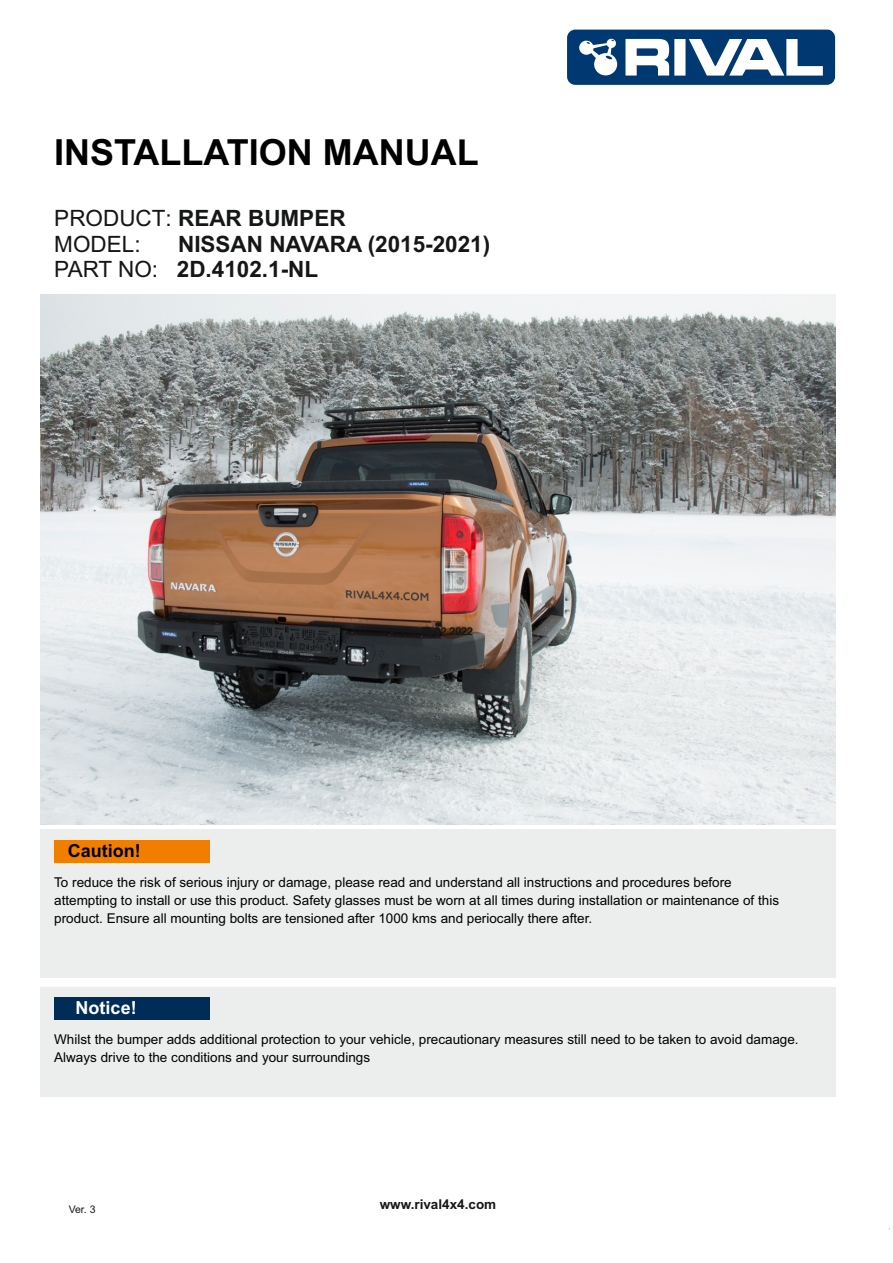
<style>
.page{position:relative;width:893px;height:1263px;background:#fff}
.page>*{position:absolute;margin:0;border:0;box-sizing:border-box;transform-origin:0 0}
.t1{font:700 36px "Arial";color:#000}
.t2{font:700 22.5px/25.5px "Arial";color:#151616}
.t3{font:22.5px/25.5px "Arial";color:#151616}
.t4{font:700 18px "Arial";color:#000}
.t5{font:700 18px "Arial";color:#fff}
.t6{font:13.5px/17.9px "Arial";color:#000}
.t7{font:700 13.5px "Arial";color:#151616}
.t8{font:10.5px "Arial";color:#151616}
.s1{font-weight:700}
.s2{font-weight:400}
</style>
<div class="page">
<svg style="left:567px;top:30px;width:268px;height:55px"></svg>
<div style="left:40px;top:830px;width:795px;height:148px;background:#eceded"></div>
<div style="left:40px;top:987px;width:795px;height:110px;background:#eceded"></div>
<div style="left:54px;top:840px;width:155px;height:22px;background:#f27e00"></div>
<div style="left:54px;top:998px;width:155px;height:22px;background:#002c58"></div>
<img style="left:40px;top:294px;width:795px;height:530px">
<h1 class="t1" style="left:54px;top:139px;width:426px">INSTALLATION MANUAL</h1>
<h2 class="t3" style="left:54px;top:208px;width:293px">PRODUCT: <span class="s1">REAR BUMPER<br></span>MODEL:</h2>
<h2 class="t2" style="left:54px;top:233px;width:437px;text-indent:124px">NISSAN NAVARA (2015-2021)<br><span class="s2">PART NO:</span> 2D.4102.1-NL</h2>
<h3 class="t4" style="left:68px;top:844px;width:74px">Caution!</h3>
<p class="t8" style="left:420px;top:627px;width:54px">28.02.2022</p>
<p class="t6" style="left:54px;top:874px;width:726px">To reduce the risk of serious injury or damage, please read and understand all instructions and procedures before attempting to install or use this product. Safety glasses must be worn at all times during installation or maintenance of this product. Ensure all mounting bolts are tensioned after 1000 kms and periocally there after.</p>
<h3 class="t5" style="left:76px;top:1001px;width:63px">Notice!</h3>
<p class="t6" style="left:54px;top:1031px;width:746px">Whilst the bumper adds additional protection to your vehicle, precautionary measures still need to be taken to avoid damage.<br>Always drive to the conditions and your surroundings</p>
<p class="t8" style="left:69px;top:1205px;width:28px">Ver. 3</p>
<p class="t7" style="left:380px;top:1199px;width:118px">www.rival4x4.com</p>
</div>
